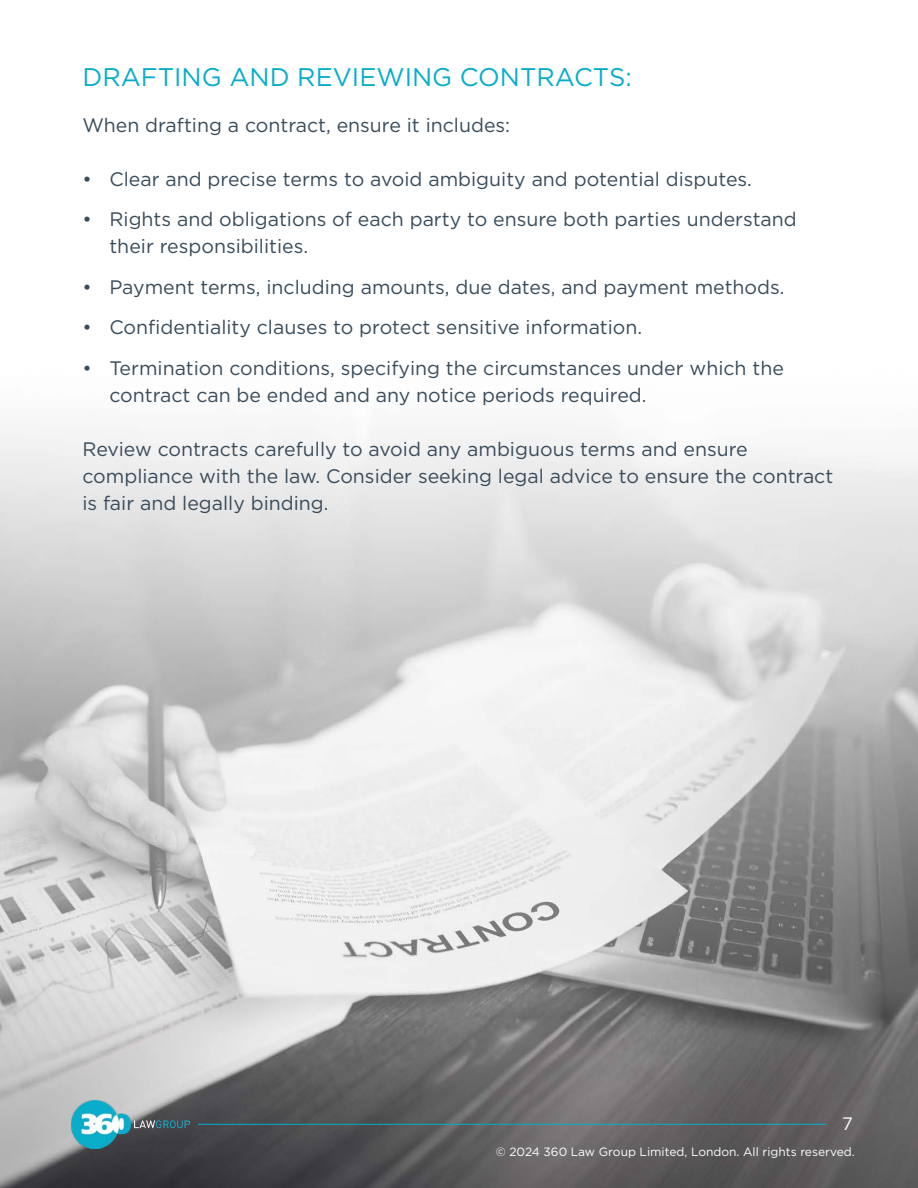
<style>
.page{position:relative;width:918px;height:1188px;background:#fff}
.page>*{position:absolute;margin:0;border:0;box-sizing:border-box;transform-origin:0 0}
.t1{font:25.5px "Gotham";color:#06adcb}
.t2{font:19.5px/27px "Gotham";color:#3a4b5a}
.t3{font:18px "Gotham";color:#fff}
.t4{font:12px "Gotham";color:#fff}
</style>
<div class="page">
<img style="left:0;top:430px;width:918px;height:758px">
<hr style="left:198px;top:1124px;width:628px;height:1px;background:#06adcb">
<img style="left:71px;top:1101px;width:118px;height:48px">
<h1 class="t1" style="left:82px;top:61px;width:551px">DRAFTING AND REVIEWING CONTRACTS:</h1>
<p class="t2" style="left:82px;top:111px;width:429px">When drafting a contract, ensure it includes:</p>
<p class="t2" style="left:82px;top:165px;width:671px">• Clear and precise terms to avoid ambiguity and potential disputes.</p>
<p class="t2" style="left:109px;top:205px;width:689px;text-indent:-27px">• Rights and obligations of each party to ensure both parties understand their responsibilities.</p>
<p class="t2" style="left:82px;top:273px;width:704px">• Payment terms, including amounts, due dates, and payment methods.</p>
<p class="t2" style="left:82px;top:313px;width:561px">• Confidentiality clauses to protect sensitive information.</p>
<p class="t2" style="left:109px;top:354px;width:676px;text-indent:-27px">• Termination conditions, specifying the circumstances under which the contract can be ended and any notice periods required.</p>
<p class="t2" style="left:82px;top:435px;width:752px">Review contracts carefully to avoid any ambiguous terms and ensure compliance with the law. Consider seeking legal advice to ensure the contract is fair and legally binding.</p>
<p class="t3" style="left:842px;top:1112px;width:12px">7</p>
<p class="t4" style="left:496px;top:1144px;width:360px">© 2024 360 Law Group Limited, London. All rights reserved.</p>
</div>
